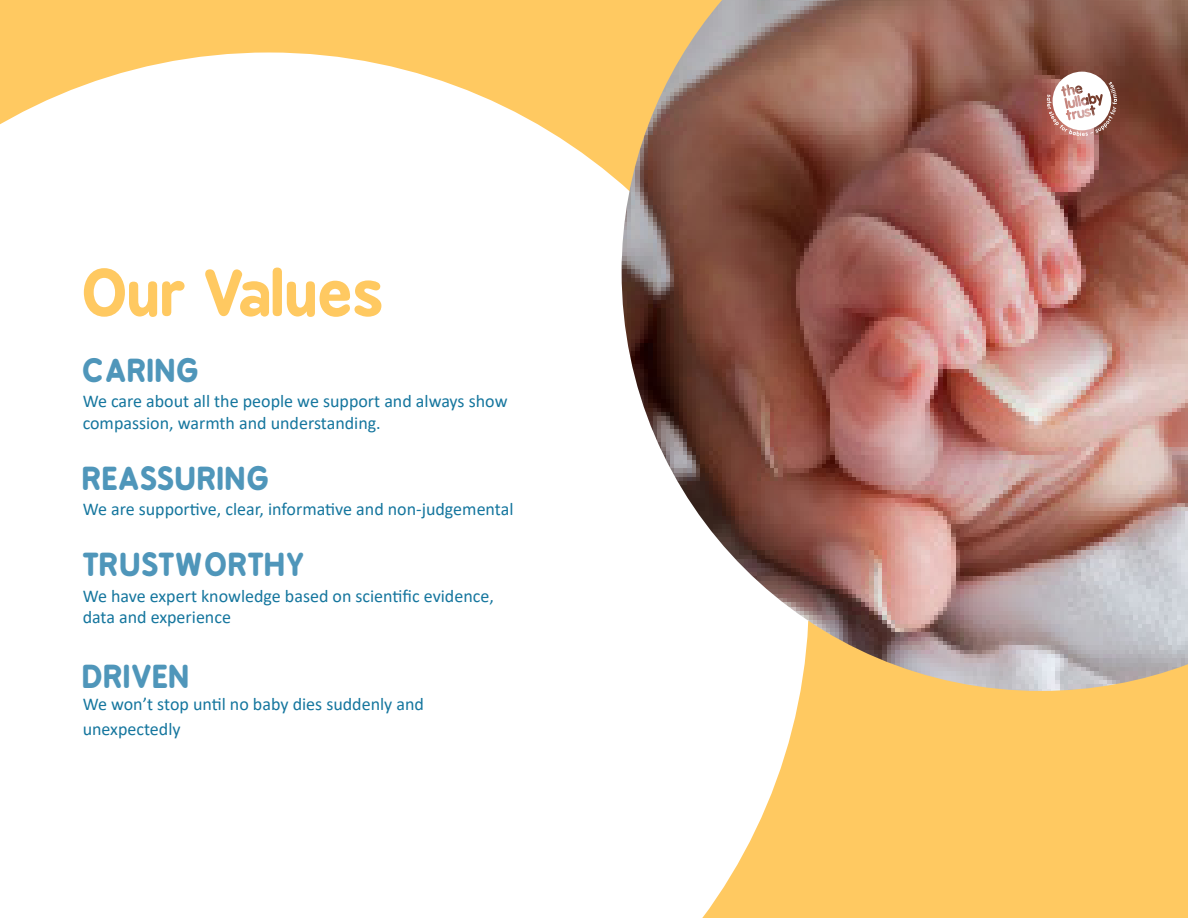
<style>
.page{position:relative;width:1188px;height:918px;background:#ffc961}
.page>*{position:absolute;margin:0;border:0;box-sizing:border-box;transform-origin:0 0}
.t1{font:700 60px "B Preplay";color:#ffc961}
.t2{font:700 30px "B Preplay";letter-spacing:.05em;color:#4f96ba}
.t3{font:18px/21.6px "Calibri";color:#15769e}
</style>
<div class="page">
<div style="left:0;top:53px;width:801px;height:865px;background:#fff"></div>
<img style="left:622px;top:0;width:566px;height:691px">
<svg style="left:1047px;top:72px;width:70px;height:64px;background:#cfb2ad"></svg>
<p class="t1" style="left:83px;top:257px;width:302px">Our Values</p>
<p class="t2" style="left:83px;top:352px;width:117px">CARING</p>
<p class="t3" style="left:83px;top:390px;width:426px">We care about all the people we support and always show compassion, warmth and understanding.</p>
<p class="t2" style="left:83px;top:461px;width:187px">REASSURING</p>
<p class="t3" style="left:83px;top:498px;width:432px">We are supportive, clear, informative and non-judgemental</p>
<p class="t2" style="left:83px;top:547px;width:223px">TRUSTWORTHY</p>
<p class="t3" style="left:83px;top:584px;width:413px">We have expert knowledge based on scientific evidence, data and experience</p>
<p class="t2" style="left:83px;top:658px;width:108px">DRIVEN</p>
<p class="t3" style="left:83px;top:691px;width:343px;line-height:25.2px">We won’t stop until no baby dies suddenly and unexpectedly</p>
</div>
